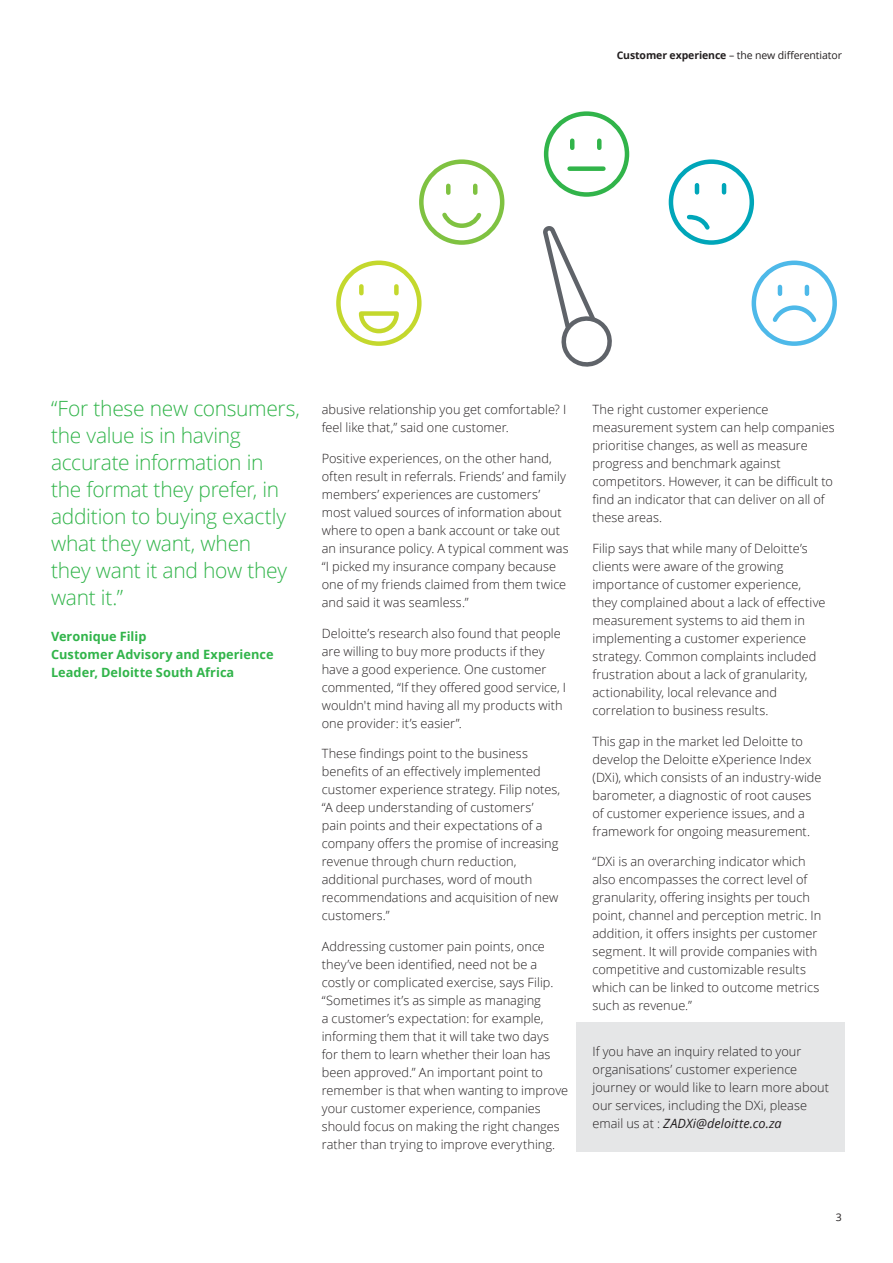
<style>
.page{position:relative;width:893px;height:1263px;background:#fff}
.page>*{position:absolute;margin:0;border:0;box-sizing:border-box;transform-origin:0 0}
.t1{font:300 21px/27px "Open Sans";letter-spacing:-.015em;color:#31b44a}
.t2{font:300 12.75px/18px "Open Sans";letter-spacing:.005em;color:#231f20}
.t3{font:700 12.75px/18px "Open Sans";letter-spacing:.005em;color:#31b44a}
.t4{font:10.5px "Open Sans";letter-spacing:-.01em;color:#231f20}
.s1{font-weight:700}
.s2{font-weight:400;font-style:italic}
</style>
<div class="page">
<div style="left:576px;top:1022px;width:268px;height:129px;background:#e5e6e7"></div>
<div style="left:336px;top:261px;width:86px;height:85px;border:4px solid #c4d82d;border-radius:50%"></div>
<svg style="left:359px;top:286px;width:5px;height:7px"></svg>
<svg style="left:394px;top:286px;width:5px;height:7px"></svg>
<svg style="left:357px;top:311px;width:44px;height:25px"></svg>
<div style="left:419px;top:159px;width:85px;height:86px;border:4px solid #7fc241;border-radius:50%"></div>
<svg style="left:446px;top:186px;width:4px;height:7px"></svg>
<svg style="left:473px;top:186px;width:4px;height:7px"></svg>
<svg style="left:442px;top:212px;width:40px;height:16px"></svg>
<div style="left:669px;top:159px;width:85px;height:86px;border:4px solid #00a6b9;border-radius:50%"></div>
<svg style="left:685px;top:183px;width:42px;height:49px"></svg>
<div style="left:752px;top:261px;width:85px;height:85px;border:4px solid #4eb9e9;border-radius:50%"></div>
<svg style="left:778px;top:287px;width:4px;height:7px"></svg>
<svg style="left:805px;top:287px;width:4px;height:7px"></svg>
<svg style="left:772px;top:305px;width:45px;height:18px"></svg>
<div style="left:544px;top:111px;width:85px;height:86px;border:4px solid #31b44a;border-radius:50%"></div>
<svg style="left:570px;top:141px;width:4px;height:7px"></svg>
<svg style="left:597px;top:141px;width:4px;height:7px"></svg>
<div style="left:570px;top:166px;width:33px;height:5px;background:#31b44a"></div>
<svg style="left:543px;top:226px;width:69px;height:141px"></svg>
<p class="t4" style="left:617px;top:48px;width:227px"><span class="s1">Customer experience</span> – the new differentiator</p>
<h1 class="t1" style="left:51px;top:394px;width:251px">“For these new consumers, the value is in having accurate information in<br>the format they prefer, in addition to buying exactly what they want, when<br>they want it and how they want it.”</h1>
<p class="t3" style="left:51px;top:627px;width:224px">Veronique Filip<br>Customer Advisory and Experience<br>Leader, Deloitte South Africa</p>
<p class="t2" style="left:322px;top:400px;width:246px">abusive relationship you get comfortable? I feel like that,” said one customer.</p>
<p class="t2" style="left:322px;top:449px;width:248px">Positive experiences, on the other hand, often result in referrals. Friends’ and family members’ experiences are customers’ most valued sources of information about where to open a bank account or take out an insurance policy. A typical comment was “I picked my insurance company because one of my friends claimed from them twice and said it was seamless.”</p>
<p class="t2" style="left:322px;top:624px;width:246px">Deloitte’s research also found that people are willing to buy more products if they have a good experience. One customer commented, “If they offered good service, I wouldn't mind having all my products with one provider: it’s easier”.</p>
<p class="t2" style="left:322px;top:744px;width:240px">These findings point to the business benefits of an effectively implemented customer experience strategy. Filip notes, “A deep understanding of customers’ pain points and their expectations of a company offers the promise of increasing revenue through churn reduction, additional purchases, word of mouth recommendations and acquisition of new customers.”</p>
<p class="t2" style="left:322px;top:937px;width:248px">Addressing customer pain points, once they’ve been identified, need not be a costly or complicated exercise, says Filip. “Sometimes it’s as simple as managing<br>a customer’s expectation: for example, informing them that it will take two days for them to learn whether their loan has been approved.” An important point to remember is that when wanting to improve your customer experience, companies should focus on making the right changes rather than trying to improve everything.</p>
<p class="t2" style="left:592px;top:400px;width:244px">The right customer experience measurement system can help companies prioritise changes, as well as measure progress and benchmark against competitors. However, it can be difficult to find an indicator that can deliver on all of these areas.</p>
<p class="t2" style="left:592px;top:539px;width:235px">Filip says that while many of Deloitte’s clients were aware of the growing importance of customer experience, they complained about a lack of effective measurement systems to aid them in implementing a customer experience strategy. Common complaints included frustration about a lack of granularity, actionability, local relevance and correlation to business results.</p>
<p class="t2" style="left:592px;top:732px;width:231px">This gap in the market led Deloitte to develop the Deloitte eXperience Index (DXi), which consists of an industry-wide barometer, a diagnostic of root causes of customer experience issues, and a framework for ongoing measurement.</p>
<p class="t2" style="left:592px;top:852px;width:230px">“DXi is an overarching indicator which also encompasses the correct level of granularity, offering insights per touch point, channel and perception metric. In addition, it offers insights per customer segment. It will provide companies with competitive and customizable results which can be linked to outcome metrics such as revenue.”</p>
<p class="t2" style="left:592px;top:1042px;width:238px">If you have an inquiry related to your organisations’ customer experience journey or would like to learn more about our services, including the DXi, please email us at : <span class="s2">ZADXi@deloitte.co.za</span></p>
<p class="t4" style="left:836px;top:1210px;width:8px">3</p>
</div>
